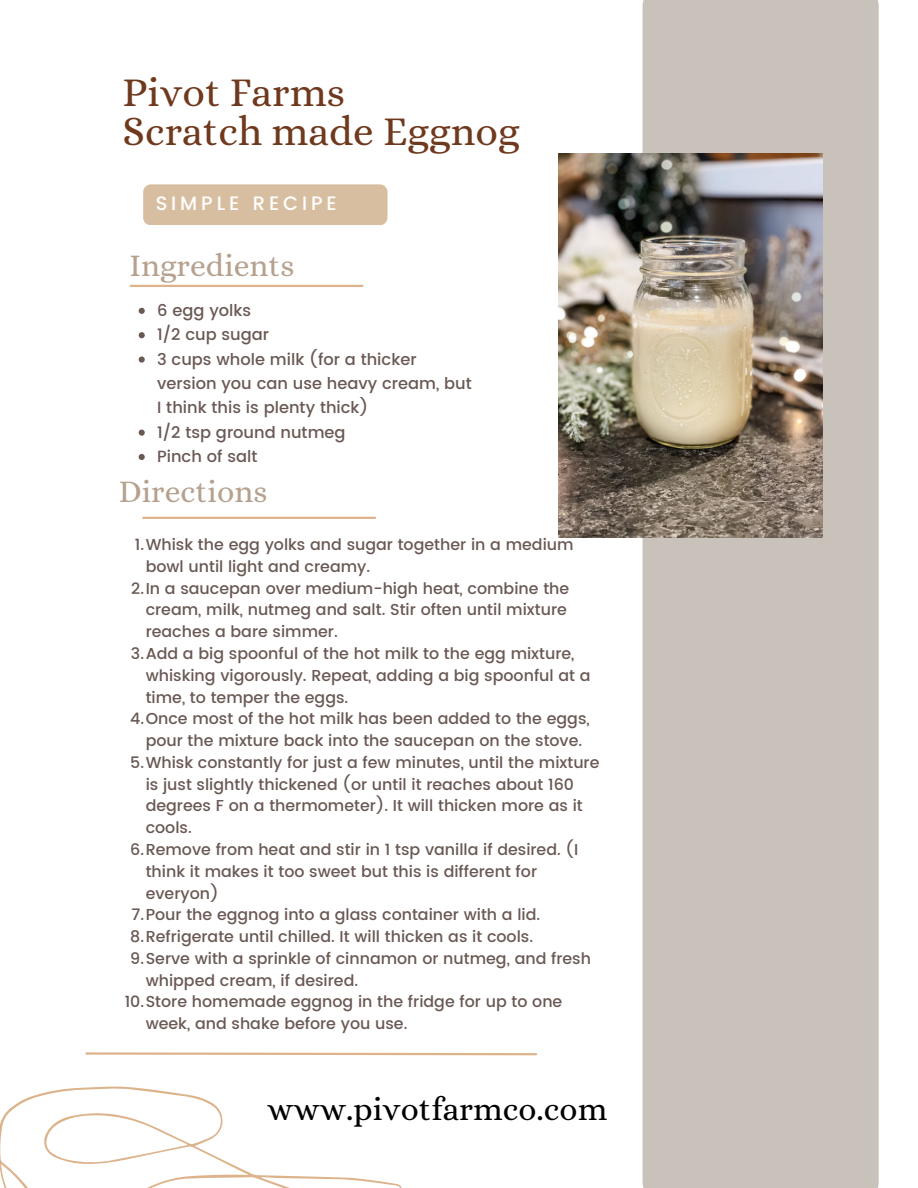
<style>
.page{position:relative;width:918px;height:1188px;background:#fff}
.page>*{position:absolute;margin:0;border:0;box-sizing:border-box;transform-origin:0 0}
.t1{font:41.25px "Alice";color:#6f391d}
.t2{font:33px "Alice";color:#000}
.t3{font:31.65px "Alice";color:#b5a18d}
.t4{font:500 19.35px "Poppins";letter-spacing:.2em;color:#fff}
.t5{font:500 16.2px/24.3px "Poppins";color:#695853}
.t6{font:500 15.9px/21.8px "Poppins";color:#695853}
</style>
<div class="page">
<div style="left:643px;top:0;width:236px;height:1188px;background:#c9c2bb"></div>
<img style="left:559px;top:154px;width:264px;height:383px">
<div style="left:143px;top:184px;width:245px;height:41px;background:#d8bea0;border-radius:8px"></div>
<hr style="left:143px;top:517px;width:232px;height:2px;background:#dcb38b">
<hr style="left:131px;top:285px;width:231px;height:2px;background:#dcb38b">
<svg style="left:139px;top:308px;width:6px;height:6px"></svg>
<svg style="left:139px;top:332px;width:6px;height:6px"></svg>
<svg style="left:139px;top:357px;width:6px;height:6px"></svg>
<svg style="left:139px;top:430px;width:6px;height:6px"></svg>
<svg style="left:139px;top:454px;width:6px;height:6px"></svg>
<svg style="left:408px;top:1052px;width:130px;height:4px"></svg>
<svg style="left:0;top:1052px;width:408px;height:136px"></svg>
<p class="t1" style="left:123px;top:69px;width:224px">Pivot Farms</p>
<p class="t1" style="left:123px;top:108px;width:398px">Scratch made Eggnog</p>
<p class="t4" style="left:156px;top:192px;width:182px">SIMPLE RECIPE</p>
<p class="t3" style="left:130px;top:247px;width:167px">Ingredients</p>
<p class="t5" style="left:157px;top:298px;width:95px">6 egg yolks</p>
<p class="t5" style="left:157px;top:323px;width:113px">1/2 cup sugar</p>
<p class="t5" style="left:157px;top:347px;width:316px">3 cups whole milk (for a thicker version you can use heavy cream, but<br>I think this is plenty thick)</p>
<p class="t5" style="left:157px;top:420px;width:190px">1/2 tsp ground nutmeg</p>
<p class="t5" style="left:157px;top:444px;width:102px">Pinch of salt</p>
<p class="t3" style="left:119px;top:473px;width:150px">Directions</p>
<p class="t6" style="left:146px;top:534px;width:429px;text-indent:-11px">1.Whisk the egg yolks and sugar together in a medium bowl until light and creamy.</p>
<p class="t6" style="left:146px;top:577px;width:425px;text-indent:-14px">2.In a saucepan over medium-high heat, combine the cream, milk, nutmeg and salt. Stir often until mixture reaches a bare simmer.</p>
<p class="t6" style="left:146px;top:643px;width:446px;text-indent:-15px">3.Add a big spoonful of the hot milk to the egg mixture, whisking vigorously. Repeat, adding a big spoonful at a time, to temper the eggs.</p>
<p class="t6" style="left:130px;top:708px;width:461px;text-align:center">4.Once most of the hot milk has been added to the eggs, pour the mixture back into the saucepan on the stove.</p>
<p class="t6" style="left:146px;top:752px;width:455px;text-indent:-15px">5.Whisk constantly for just a few minutes, until the mixture is just slightly thickened (or until it reaches about 160 degrees F on a thermometer). It will thicken more as it cools.</p>
<p class="t6" style="left:146px;top:839px;width:434px;text-indent:-15px">6.Remove from heat and stir in 1 tsp vanilla if desired. (I think it makes it too sweet but this is different for everyon)</p>
<p class="t6" style="left:132px;top:904px;width:410px">7.Pour the eggnog into a glass container with a lid.</p>
<p class="t6" style="left:130px;top:926px;width:404px">8.Refrigerate until chilled. It will thicken as it cools.</p>
<p class="t6" style="left:146px;top:948px;width:447px;text-indent:-15px">9.Serve with a sprinkle of cinnamon or nutmeg, and fresh whipped cream, if desired.</p>
<p class="t6" style="left:146px;top:991px;width:418px;text-indent:-21px">10.Store homemade eggnog in the fridge for up to one week, and shake before you use.</p>
<p class="t2" style="left:267px;top:1090px;width:341px">www.pivotfarmco.com</p>
</div>
